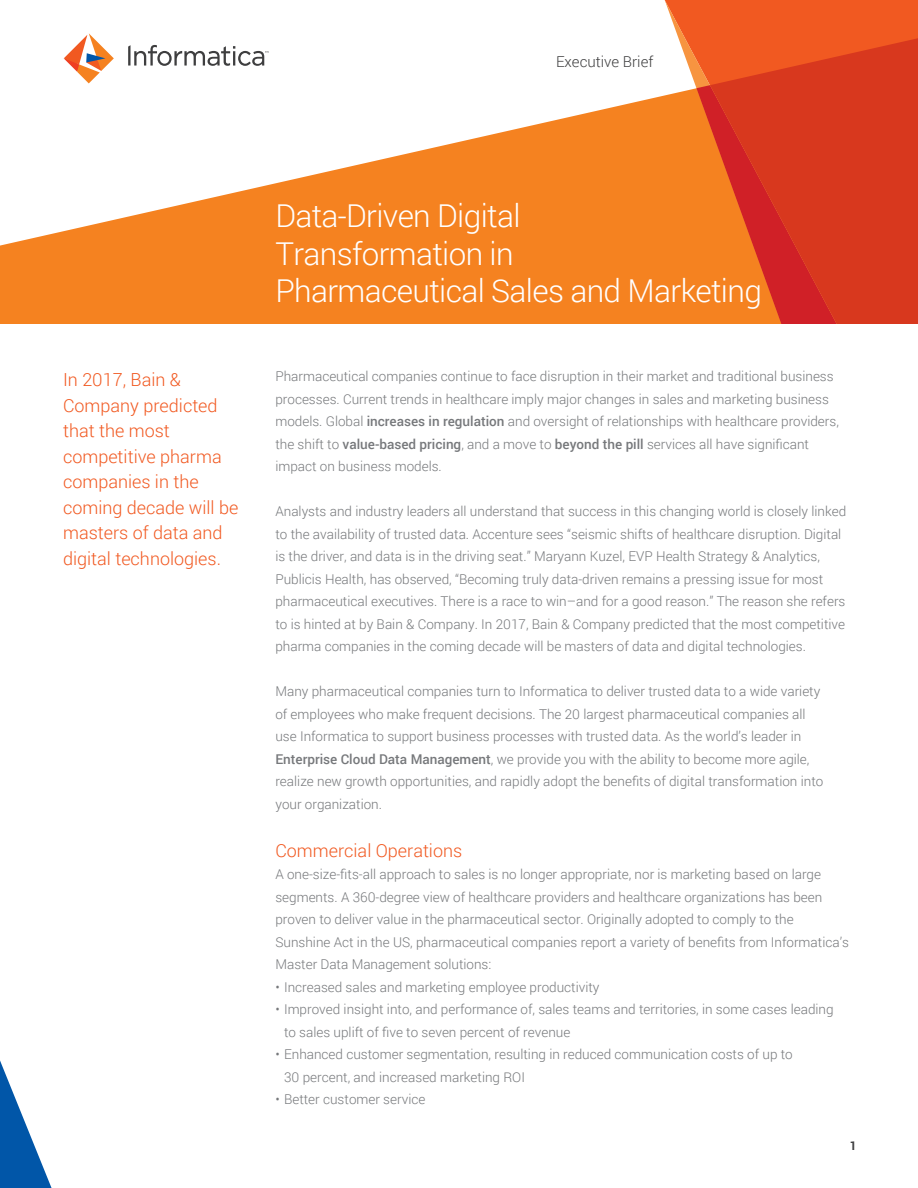
<style>
.page{position:relative;width:918px;height:1188px;background:#fff}
.page>*{position:absolute;margin:0;border:0;box-sizing:border-box;transform-origin:0 0}
.t1{font:300 31.5px/37.8px "Roboto";letter-spacing:-.02em;color:#fff}
.t2{font:300 18px/25.5px "Roboto";color:#f15921}
.t3{font:300 15px "Roboto";color:#3e3e3f}
.t4{font:300 13.5px/22.5px "Roboto";color:#76787b}
.t5{font:700 12px "Roboto";color:#3e3e3f}
.s1{font-weight:500}
</style>
<div class="page">
<svg style="left:0;top:51px;width:658px;height:273px;fill:#f58220"></svg>
<svg style="left:658px;top:0;width:260px;height:324px;background:#f47b3d"></svg>
<div style="left:837px;top:35px;width:81px;height:289px;background:#d8381e"></div>
<svg style="left:665px;top:0;width:172px;height:324px;background:#f17030"></svg>
<svg style="left:696px;top:85px;width:141px;height:239px;background:#de4820"></svg>
<svg style="left:0;top:1060px;width:52px;height:128px"></svg>
<svg style="left:64px;top:33px;width:50px;height:50px"></svg>
<svg style="left:128px;top:45px;width:140px;height:21px"></svg>
<p class="t3" style="left:556px;top:51px;width:99px">Executive Brief</p>
<h2 class="t2" style="left:63px;top:366px;width:177px">In 2017, Bain &amp;<br>Company predicted that the most competitive pharma companies in the coming decade will be masters of data and digital technologies.</h2>
<h1 class="t1" style="left:275px;top:196px;width:488px">Data-Driven Digital<br>Transformation in<br>Pharmaceutical Sales and Marketing</h1>
<p class="t4" style="left:275px;top:365px;width:565px">Pharmaceutical companies continue to face disruption in their market and traditional business processes. Current trends in healthcare imply major changes in sales and marketing business models. Global <span class="s1">increases in regulation</span> and oversight of relationships with healthcare providers, the shift to <span class="s1">value-based pricing</span>, and a move to <span class="s1">beyond the pill</span> services all have significant impact on business models.</p>
<p class="t4" style="left:275px;top:500px;width:572px">Analysts and industry leaders all understand that success in this changing world is closely linked to the availability of trusted data. Accenture sees “seismic shifts of healthcare disruption. Digital is the driver, and data is in the driving seat.” Maryann Kuzel, EVP Health Strategy &amp; Analytics, Publicis Health, has observed, “Becoming truly data-driven remains a pressing issue for most pharmaceutical executives. There is a race to win–and for a good reason.” The reason she refers to is hinted at by Bain &amp; Company. In 2017, Bain &amp; Company predicted that the most competitive pharma companies in the coming decade will be masters of data and digital technologies.</p>
<p class="t4" style="left:275px;top:680px;width:549px">Many pharmaceutical companies turn to Informatica to deliver trusted data to a wide variety of employees who make frequent decisions. The 20 largest pharmaceutical companies all use Informatica to support business processes with trusted data. As the world’s leader in <span class="s1">Enterprise Cloud Data Management</span>, we provide you with the ability to become more agile, realize new growth opportunities, and rapidly adopt the benefits of digital transformation into your organization.</p>
<h2 class="t2" style="left:275px;top:837px;width:188px">Commercial Operations</h2>
<p class="t4" style="left:275px;top:863px;width:575px">A one-size-fits-all approach to sales is no longer appropriate, nor is marketing based on large segments. A 360-degree view of healthcare providers and healthcare organizations has been proven to deliver value in the pharmaceutical sector. Originally adopted to comply to the Sunshine Act in the US, pharmaceutical companies report a variety of benefits from Informatica’s Master Data Management solutions:</p>
<p class="t4" style="left:275px;top:975px;width:326px">• Increased sales and marketing employee productivity</p>
<p class="t4" style="left:284px;top:998px;width:551px;text-indent:-9px">• Improved insight into, and performance of, sales teams and territories, in some cases leading to sales uplift of five to seven percent of revenue</p>
<p class="t4" style="left:284px;top:1043px;width:510px;text-indent:-9px">• Enhanced customer segmentation, resulting in reduced communication costs of up to<br>30 percent, and increased marketing ROI</p>
<p class="t4" style="left:275px;top:1088px;width:151px">• Better customer service</p>
<p class="t5" style="left:850px;top:1138px;width:8px">1</p>
</div>
